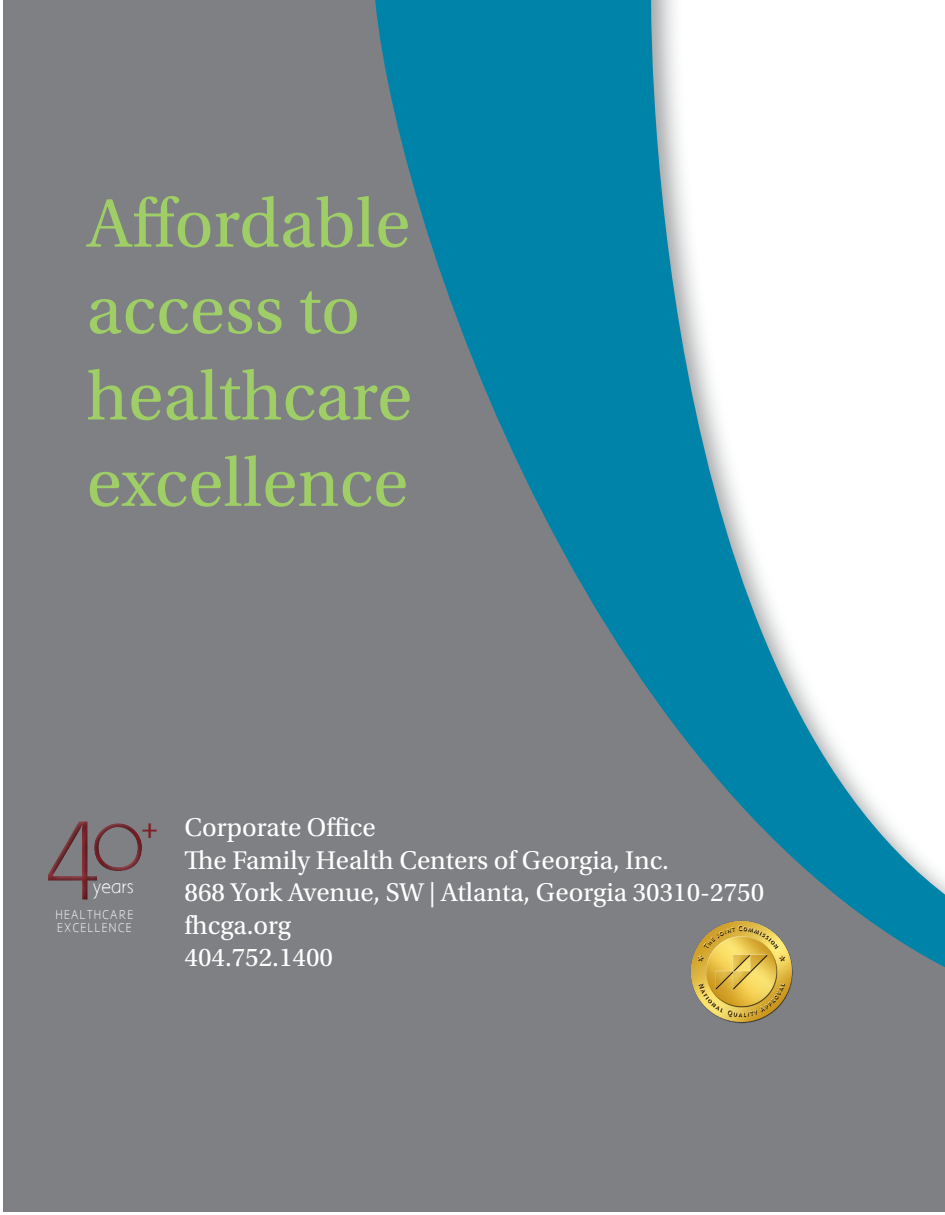
<style>
.page{position:relative;width:945px;height:1215px;background:#fff}
.page>*{position:absolute;margin:0;border:0;box-sizing:border-box;transform-origin:0 0}
.t1{font:72px "Utopia Std";color:#9fce66}
.t2{font:27px "Utopia Std";color:#fff}
.t3{font:700 27px "Utopia Std";color:#7e2029}
.t4{font:16.5px "Aaargh Normal";color:#fff}
.t5{font:11.1px/13.2px "Aaargh Normal";letter-spacing:.1em;color:#fff}
</style>
<div class="page">
<div style="left:3px;top:0;width:942px;height:1212px;background:#7e8083"></div>
<svg style="left:375px;top:0;width:570px;height:967px"></svg>
<svg style="left:98px;top:823px;width:44px;height:48px"></svg>
<div style="left:45px;top:820px;width:53px;height:81px;background:#231f20;opacity:.75"></div>
<img style="left:688px;top:917px;width:108px;height:106px">
<p class="t1" style="left:87px;top:184px;width:325px">Affordable</p>
<p class="t1" style="left:87px;top:271px;width:275px">access to</p>
<p class="t1" style="left:87px;top:357px;width:327px">healthcare</p>
<p class="t1" style="left:87px;top:444px;width:323px">excellence</p>
<p class="t3" style="left:141px;top:813px;width:19px">+</p>
<p class="t4" style="left:93px;top:877px;width:42px">years</p>
<p class="t5" style="left:56px;top:909px;width:79px">HEALTHCARE<br>EXCELLENCE</p>
<p class="t2" style="left:184px;top:813px;width:193px">Corporate Office</p>
<p class="t2" style="left:184px;top:846px;width:486px">The Family Health Centers of Georgia, Inc.</p>
<p class="t2" style="left:184px;top:878px;width:581px">868 York Avenue, SW | Atlanta, Georgia 30310-2750</p>
<p class="t2" style="left:184px;top:910px;width:108px">fhcga.org</p>
<p class="t2" style="left:184px;top:943px;width:150px">404.752.1400</p>
</div>
